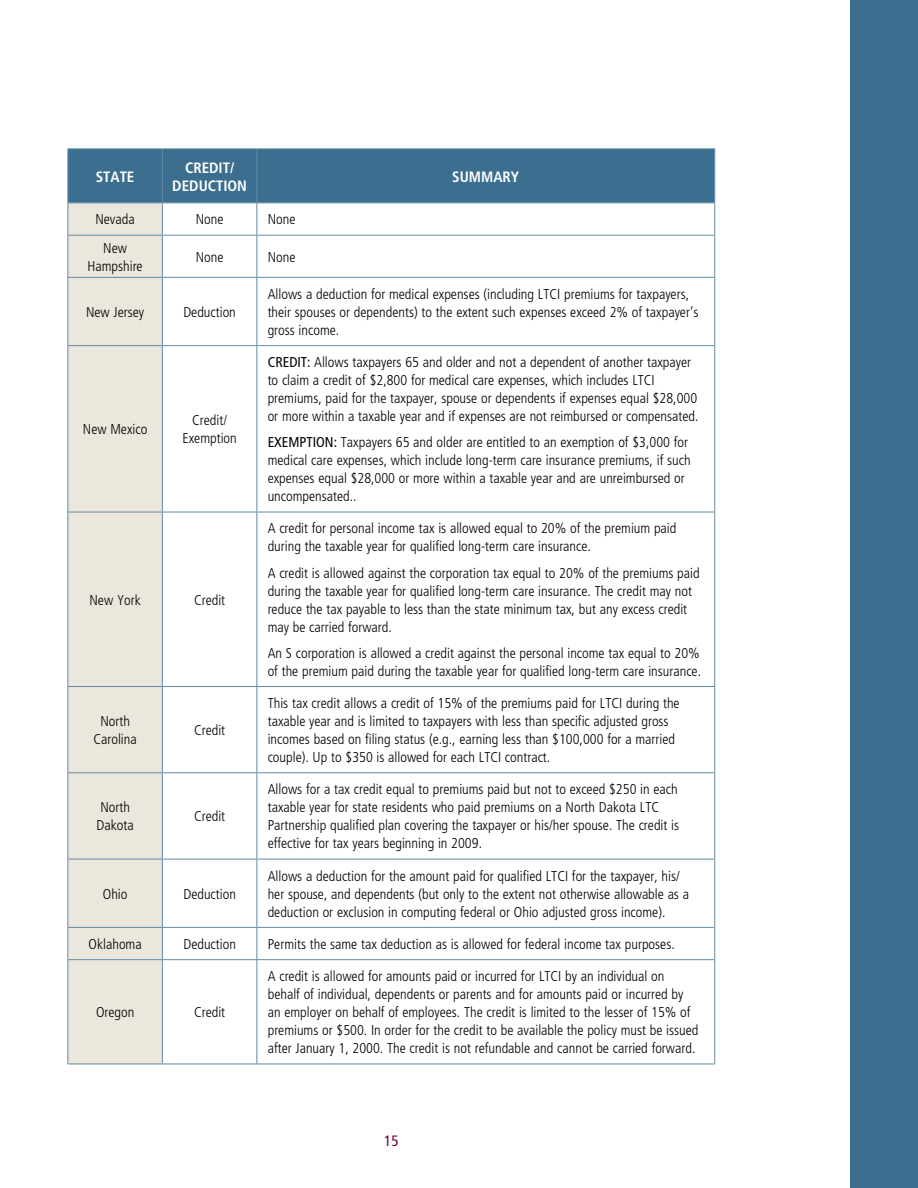
<style>
.page{position:relative;width:918px;height:1188px;background:#fff}
.page>*{position:absolute;margin:0;border:0;box-sizing:border-box;transform-origin:0 0}
.t1{font:700 condensed 15px "Frutiger";color:#fff}
.t2{font:condensed 15px "Frutiger";color:#7a003c}
.t3{font:300 condensed 14.25px/18px "Frutiger";color:#000}
.s1{font-weight:400}
</style>
<div class="page">
<div style="left:850px;top:0;width:68px;height:1188px;background:#3b6e8f"></div>
<div style="left:69px;top:149px;width:645px;height:53px;background:#3b6e8f"></div>
<div style="left:69px;top:203px;width:93px;height:861px;background:#ece7dd"></div>
<svg style="left:163px;top:203px;width:551px;height:861px"></svg>
<hr style="left:68px;top:148px;width:94px;height:1px;background:#628ba5">
<hr style="left:68px;top:149px;width:1px;height:53px;background:#628ba5">
<hr style="left:162px;top:148px;width:95px;height:1px;background:#628ba5">
<hr style="left:162px;top:149px;width:1px;height:53px;background:#628ba5">
<hr style="left:257px;top:148px;width:458px;height:1px;background:#628ba5">
<hr style="left:256px;top:149px;width:1px;height:53px;background:#628ba5">
<hr style="left:714px;top:149px;width:1px;height:53px;background:#628ba5">
<hr style="left:68px;top:202px;width:94px;height:1px;background:#628ba5">
<hr style="left:68px;top:203px;width:1px;height:32px;background:#628ba5">
<hr style="left:162px;top:202px;width:95px;height:1px;background:#628ba5">
<hr style="left:162px;top:203px;width:1px;height:32px;background:#628ba5">
<hr style="left:257px;top:202px;width:458px;height:1px;background:#628ba5">
<hr style="left:256px;top:203px;width:1px;height:32px;background:#628ba5">
<hr style="left:714px;top:203px;width:1px;height:32px;background:#628ba5">
<hr style="left:68px;top:235px;width:94px;height:1px;background:#628ba5">
<hr style="left:68px;top:236px;width:1px;height:41px;background:#628ba5">
<hr style="left:162px;top:235px;width:95px;height:1px;background:#628ba5">
<hr style="left:162px;top:236px;width:1px;height:41px;background:#628ba5">
<hr style="left:257px;top:235px;width:458px;height:1px;background:#628ba5">
<hr style="left:256px;top:236px;width:1px;height:41px;background:#628ba5">
<hr style="left:714px;top:236px;width:1px;height:41px;background:#628ba5">
<hr style="left:68px;top:277px;width:94px;height:1px;background:#628ba5">
<hr style="left:68px;top:278px;width:1px;height:67px;background:#628ba5">
<hr style="left:162px;top:277px;width:95px;height:1px;background:#628ba5">
<hr style="left:162px;top:278px;width:1px;height:67px;background:#628ba5">
<hr style="left:257px;top:277px;width:458px;height:1px;background:#628ba5">
<hr style="left:256px;top:278px;width:1px;height:67px;background:#628ba5">
<hr style="left:714px;top:278px;width:1px;height:67px;background:#628ba5">
<hr style="left:68px;top:345px;width:94px;height:1px;background:#628ba5">
<hr style="left:68px;top:346px;width:1px;height:166px;background:#628ba5">
<hr style="left:162px;top:345px;width:95px;height:1px;background:#628ba5">
<hr style="left:162px;top:346px;width:1px;height:166px;background:#628ba5">
<hr style="left:257px;top:345px;width:458px;height:1px;background:#628ba5">
<hr style="left:256px;top:346px;width:1px;height:166px;background:#628ba5">
<hr style="left:714px;top:346px;width:1px;height:166px;background:#628ba5">
<hr style="left:68px;top:512px;width:94px;height:1px;background:#628ba5">
<hr style="left:68px;top:512px;width:1px;height:174px;background:#628ba5">
<hr style="left:162px;top:512px;width:95px;height:1px;background:#628ba5">
<hr style="left:162px;top:512px;width:1px;height:174px;background:#628ba5">
<hr style="left:257px;top:512px;width:458px;height:1px;background:#628ba5">
<hr style="left:256px;top:512px;width:1px;height:174px;background:#628ba5">
<hr style="left:714px;top:512px;width:1px;height:174px;background:#628ba5">
<hr style="left:68px;top:686px;width:94px;height:1px;background:#628ba5">
<hr style="left:68px;top:687px;width:1px;height:85px;background:#628ba5">
<hr style="left:162px;top:686px;width:95px;height:1px;background:#628ba5">
<hr style="left:162px;top:687px;width:1px;height:85px;background:#628ba5">
<hr style="left:257px;top:686px;width:458px;height:1px;background:#628ba5">
<hr style="left:256px;top:687px;width:1px;height:85px;background:#628ba5">
<hr style="left:714px;top:687px;width:1px;height:85px;background:#628ba5">
<hr style="left:68px;top:772px;width:94px;height:1px;background:#628ba5">
<hr style="left:68px;top:773px;width:1px;height:86px;background:#628ba5">
<hr style="left:162px;top:772px;width:95px;height:1px;background:#628ba5">
<hr style="left:162px;top:773px;width:1px;height:86px;background:#628ba5">
<hr style="left:257px;top:772px;width:458px;height:1px;background:#628ba5">
<hr style="left:256px;top:773px;width:1px;height:86px;background:#628ba5">
<hr style="left:714px;top:773px;width:1px;height:86px;background:#628ba5">
<hr style="left:68px;top:859px;width:94px;height:1px;background:#628ba5">
<hr style="left:68px;top:859px;width:1px;height:68px;background:#628ba5">
<hr style="left:162px;top:859px;width:95px;height:1px;background:#628ba5">
<hr style="left:162px;top:859px;width:1px;height:68px;background:#628ba5">
<hr style="left:257px;top:859px;width:458px;height:1px;background:#628ba5">
<hr style="left:256px;top:859px;width:1px;height:68px;background:#628ba5">
<hr style="left:714px;top:859px;width:1px;height:68px;background:#628ba5">
<hr style="left:68px;top:927px;width:94px;height:1px;background:#628ba5">
<hr style="left:68px;top:928px;width:1px;height:31px;background:#628ba5">
<hr style="left:162px;top:927px;width:95px;height:1px;background:#628ba5">
<hr style="left:162px;top:928px;width:1px;height:31px;background:#628ba5">
<hr style="left:257px;top:927px;width:458px;height:1px;background:#628ba5">
<hr style="left:256px;top:928px;width:1px;height:31px;background:#628ba5">
<hr style="left:714px;top:928px;width:1px;height:31px;background:#628ba5">
<hr style="left:68px;top:959px;width:94px;height:1px;background:#628ba5">
<hr style="left:68px;top:960px;width:1px;height:104px;background:#628ba5">
<hr style="left:162px;top:959px;width:95px;height:1px;background:#628ba5">
<hr style="left:162px;top:960px;width:1px;height:104px;background:#628ba5">
<hr style="left:257px;top:959px;width:458px;height:1px;background:#628ba5">
<hr style="left:256px;top:960px;width:1px;height:104px;background:#628ba5">
<hr style="left:714px;top:960px;width:1px;height:104px;background:#628ba5">
<hr style="left:68px;top:1064px;width:94px;height:1px;background:#628ba5">
<hr style="left:162px;top:1064px;width:95px;height:1px;background:#628ba5">
<hr style="left:257px;top:1064px;width:458px;height:1px;background:#628ba5">
<p class="t1" style="left:96px;top:167px;width:17px">STATE</p>
<p class="t1" style="left:185px;top:158px;width:17px">CREDIT</p>
<p class="t1" style="left:230px;top:158px;width:6px">/</p>
<p class="t1" style="left:172px;top:176px;width:19px">DEDUCTION</p>
<p class="t1" style="left:452px;top:167px;width:19px">SUMMARY</p>
<p class="t3" style="left:95px;top:211px;width:41px">Nevada</p>
<p class="t3" style="left:196px;top:211px;width:29px">None</p>
<p class="t3" style="left:268px;top:211px;width:29px">None</p>
<p class="t3" style="left:88px;top:239px;width:57px;text-align:center">New<br>Hampshire</p>
<p class="t3" style="left:196px;top:248px;width:29px">None</p>
<p class="t3" style="left:268px;top:248px;width:29px">None</p>
<p class="t3" style="left:86px;top:303px;width:60px">New Jersey</p>
<p class="t3" style="left:183px;top:303px;width:54px">Deduction</p>
<p class="t3" style="left:268px;top:285px;width:432px">Allows a deduction for medical expenses (including LTCI premiums for taxpayers, their spouses or dependents) to the extent such expenses exceed 2% of taxpayer’s gross income.</p>
<p class="t3" style="left:83px;top:420px;width:66px">New Mexico</p>
<p class="t3" style="left:182px;top:411px;width:56px;text-align:center">Credit/<br>Exemption</p>
<p class="t3" style="left:90px;top:591px;width:53px">New York</p>
<p class="t3" style="left:194px;top:591px;width:33px">Credit</p>
<p class="t3" style="left:94px;top:712px;width:45px;text-align:center">North<br>Carolina</p>
<p class="t3" style="left:194px;top:721px;width:33px">Credit</p>
<p class="t3" style="left:97px;top:799px;width:39px">North<br>Dakota</p>
<p class="t3" style="left:194px;top:808px;width:33px">Credit</p>
<p class="t3" style="left:103px;top:885px;width:26px">Ohio</p>
<p class="t3" style="left:183px;top:885px;width:54px">Deduction</p>
<p class="t3" style="left:268px;top:353px;width:432px"><span class="s1">CREDIT:</span> Allows taxpayers 65 and older and not a dependent of another taxpayer to claim a credit of $2,800 for medical care expenses, which includes LTCI premiums, paid for the taxpayer, spouse or dependents if expenses equal $28,000 or more within a taxable year and if expenses are not reimbursed or compensated.</p>
<p class="t3" style="left:268px;top:433px;width:424px"><span class="s1">EXEMPTION:</span> Taxpayers 65 and older are entitled to an exemption of $3,000 for medical care expenses, which include long-term care insurance premiums, if such expenses equal $28,000 or more within a taxable year and are unreimbursed or uncompensated..</p>
<p class="t3" style="left:268px;top:520px;width:410px">A credit for personal income tax is allowed equal to 20% of the premium paid during the taxable year for qualified long-term care insurance.</p>
<p class="t3" style="left:268px;top:564px;width:433px">A credit is allowed against the corporation tax equal to 20% of the premiums paid during the taxable year for qualified long-term care insurance. The credit may not reduce the tax payable to less than the state minimum tax, but any excess credit may be carried forward.</p>
<p class="t3" style="left:268px;top:644px;width:435px">An S corporation is allowed a credit against the personal income tax equal to 20% of the premium paid during the taxable year for qualified long-term care insurance.</p>
<p class="t3" style="left:268px;top:694px;width:413px">This tax credit allows a credit of 15% of the premiums paid for LTCI during the taxable year and is limited to taxpayers with less than specific adjusted gross incomes based on filing status (e.g., earning less than $100,000 for a married couple). Up to $350 is allowed for each LTCI contract.</p>
<p class="t3" style="left:268px;top:781px;width:413px">Allows for a tax credit equal to premiums paid but not to exceed $250 in each taxable year for state residents who paid premiums on a North Dakota LTC Partnership qualified plan covering the taxpayer or his/her spouse. The credit is effective for tax years beginning in 2009.</p>
<p class="t3" style="left:268px;top:867px;width:423px">Allows a deduction for the amount paid for qualified LTCI for the taxpayer, his/ her spouse, and dependents (but only to the extent not otherwise allowable as a deduction or exclusion in computing federal or Ohio adjusted gross income).</p>
<p class="t3" style="left:89px;top:935px;width:55px">Oklahoma</p>
<p class="t3" style="left:183px;top:935px;width:54px">Deduction</p>
<p class="t3" style="left:268px;top:935px;width:409px">Permits the same tax deduction as is allowed for federal income tax purposes.</p>
<p class="t3" style="left:96px;top:1003px;width:40px">Oregon</p>
<p class="t3" style="left:194px;top:1003px;width:33px">Credit</p>
<p class="t3" style="left:268px;top:967px;width:432px">A credit is allowed for amounts paid or incurred for LTCI by an individual on behalf of individual, dependents or parents and for amounts paid or incurred by an employer on behalf of employees. The credit is limited to the lesser of 15% of premiums or $500. In order for the credit to be available the policy must be issued after January 1, 2000. The credit is not refundable and cannot be carried forward.</p>
<p class="t2" style="left:384px;top:1132px;width:16px">15</p>
</div>
